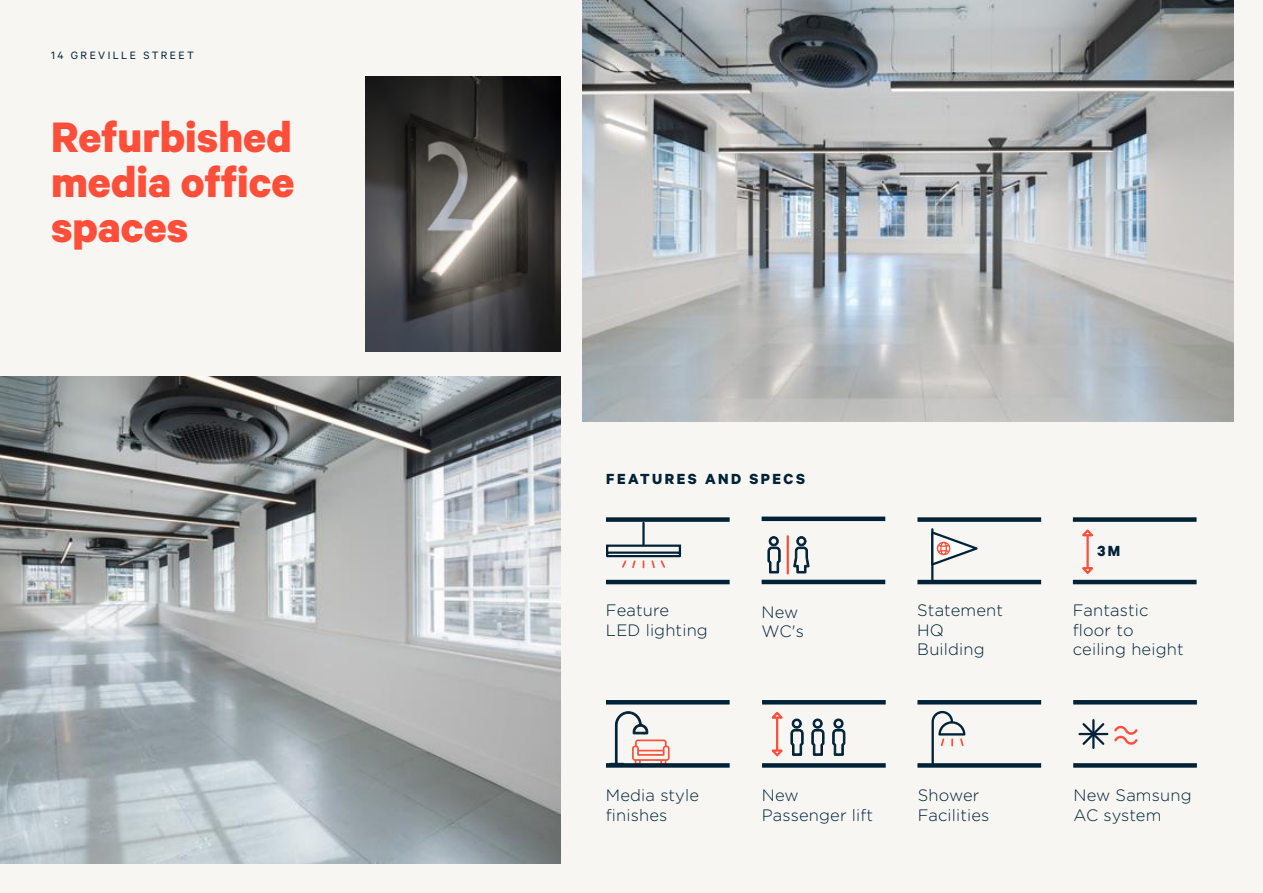
<style>
.page{position:relative;width:1263px;height:893px;background:#f7f6f2}
.page>*{position:absolute;margin:0;border:0;box-sizing:border-box;transform-origin:0 0}
.t1{font:48px/45px "Calibre Bold Test";color:#ff4f3a;text-align:justify}
.t2{font:300 16.5px/19.8px "Gotham Rounded";letter-spacing:.01em;color:#002237}
.t3{font:16.5px "Calibre Bold Test";letter-spacing:.15em;color:#002237}
.t4{font:12px "Calibre Regular Test";letter-spacing:.2em;color:#002237}
</style>
<div class="page">
<div style="left:606px;top:545px;width:75px;height:10px;border:2px solid #002237"></div>
<hr style="left:642px;top:523px;width:3px;height:22px;background:#002237">
<svg style="left:606px;top:551px;width:75px;height:6px"></svg>
<svg style="left:651px;top:560px;width:14px;height:8px"></svg>
<svg style="left:622px;top:560px;width:14px;height:8px"></svg>
<svg style="left:609px;top:711px;width:61px;height:52px"></svg>
<svg style="left:931px;top:711px;width:34px;height:52px"></svg>
<hr style="left:931px;top:529px;width:2px;height:50px;background:#002237">
<svg style="left:931px;top:529px;width:47px;height:39px"></svg>
<img style="left:582px;top:0;width:651px;height:421px">
<img style="left:366px;top:77px;width:194px;height:274px">
<img style="left:0;top:376px;width:560px;height:487px">
<hr style="left:606px;top:580px;width:124px;height:4px;background:#002237">
<div style="left:606px;top:517px;width:124px;height:5px;background:#002237"></div>
<hr style="left:606px;top:700px;width:124px;height:4px;background:#002237">
<div style="left:606px;top:763px;width:124px;height:5px;background:#002237"></div>
<hr style="left:762px;top:517px;width:123px;height:4px;background:#002237">
<hr style="left:762px;top:580px;width:123px;height:4px;background:#002237">
<hr style="left:917px;top:580px;width:124px;height:4px;background:#002237">
<div style="left:917px;top:517px;width:124px;height:5px;background:#002237"></div>
<hr style="left:762px;top:700px;width:124px;height:4px;background:#002237">
<div style="left:762px;top:763px;width:124px;height:5px;background:#002237"></div>
<hr style="left:1073px;top:580px;width:123px;height:4px;background:#002237">
<div style="left:1073px;top:517px;width:123px;height:5px;background:#002237"></div>
<hr style="left:917px;top:700px;width:124px;height:4px;background:#002237">
<hr style="left:1073px;top:700px;width:124px;height:4px;background:#002237">
<div style="left:917px;top:763px;width:124px;height:5px;background:#002237"></div>
<div style="left:1073px;top:763px;width:124px;height:5px;background:#002237"></div>
<svg style="left:811px;top:718px;width:14px;height:38px"></svg>
<svg style="left:832px;top:718px;width:14px;height:38px"></svg>
<svg style="left:767px;top:536px;width:14px;height:38px"></svg>
<svg style="left:793px;top:536px;width:17px;height:38px"></svg>
<hr style="left:787px;top:536px;width:2px;height:37px;background:#ff4f3a">
<svg style="left:771px;top:711px;width:33px;height:46px"></svg>
<hr style="left:1086px;top:535px;width:3px;height:34px;background:#ff4f3a">
<svg style="left:1082px;top:529px;width:11px;height:8px"></svg>
<svg style="left:1082px;top:566px;width:11px;height:8px"></svg>
<svg style="left:1114px;top:726px;width:24px;height:19px"></svg>
<hr style="left:1079px;top:733px;width:28px;height:2px;background:#002237">
<hr style="left:1092px;top:720px;width:2px;height:28px;background:#002237">
<svg style="left:1080px;top:721px;width:26px;height:26px"></svg>
<p class="t4" style="left:51px;top:48px;width:144px">14 GREVILLE STREET</p>
<h1 class="t1" style="left:51px;top:113px;width:245px">Refurbished media office spaces</h1>
<p class="t3" style="left:606px;top:469px;width:200px">FEATURES AND SPECS</p>
<p class="t2" style="left:606px;top:599px;width:103px">Feature<br>LED lighting</p>
<p class="t2" style="left:762px;top:601px;width:44px">New<br>WC's</p>
<p class="t3" style="left:1097px;top:540px;width:24px">3M</p>
<p class="t2" style="left:917px;top:599px;width:87px">Statement<br>HQ<br>Building</p>
<p class="t2" style="left:1073px;top:599px;width:112px">Fantastic floor to ceiling height</p>
<p class="t2" style="left:606px;top:785px;width:95px">Media style finishes</p>
<p class="t2" style="left:762px;top:785px;width:113px">New<br>Passenger lift</p>
<p class="t2" style="left:918px;top:785px;width:73px">Shower<br>Facilities</p>
<p class="t2" style="left:1073px;top:785px;width:120px">New Samsung<br>AC system</p>
</div>
